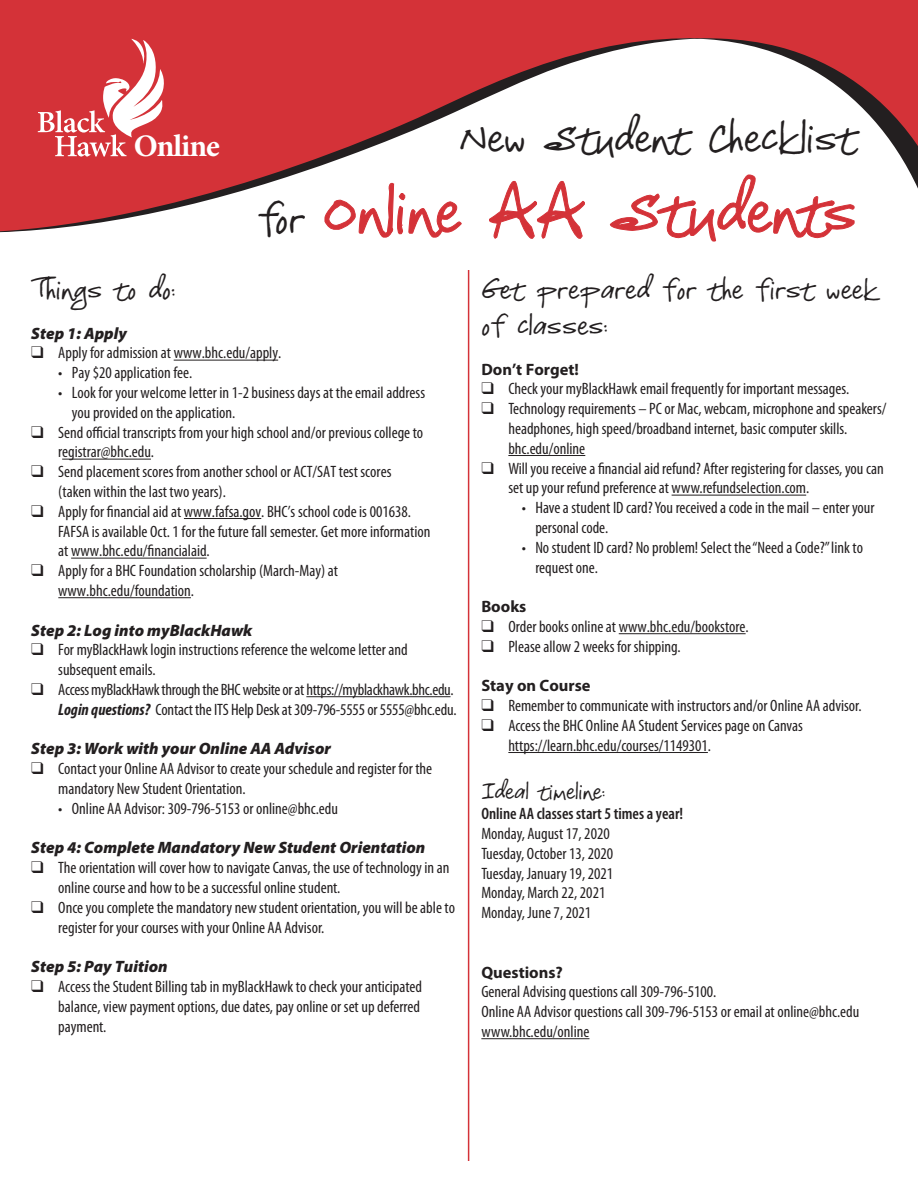
<style>
.page{position:relative;width:918px;height:1188px;background:#fff}
.page>*{position:absolute;margin:0;border:0;box-sizing:border-box;transform-origin:0 0}
.t1{font:67.5px "Celebrate The Day Pro";color:#d43238}
.t2{font:45px "Celebrate The Day Pro";color:#231f20}
.t3{font:700 31.35px "Minion Pro";letter-spacing:-.035em;color:#fff}
.t4{font:30px/36px "Celebrate The Day Pro";color:#231f20}
.t5{font:24px "Celebrate The Day Pro";color:#231f20}
.t6{font:condensed 16.5px/19.8px "Myriad Pro";color:#231f20}
.t7{font:condensed 16.5px/19.8px "Myriad Pro";letter-spacing:-.02em;color:#231f20;text-align:right}
.t8{font:italic 900 16.5px "Myriad Pro";color:#231f20}
.t9{font:700 16.5px "Myriad Pro";color:#231f20}
.t10{font:600 condensed 16.5px "Myriad Pro";color:#231f20}
.s1{font-size:45px;color:#231f20}
.s2{font-weight:700;font-style:italic}
</style>
<div class="page">
<hr style="left:468px;top:270px;width:1px;height:891px;background:#d43238">
<div style="left:0;top:0;width:918px;height:38px;background:#d43238"></div>
<svg style="left:0;top:38px;width:918px;height:195px"></svg>
<hr style="left:174px;top:360px;width:104px;height:1px;background:#231f20">
<hr style="left:62px;top:459px;width:89px;height:1px;background:#231f20">
<hr style="left:184px;top:518px;width:77px;height:1px;background:#231f20">
<hr style="left:71px;top:558px;width:136px;height:1px;background:#231f20">
<hr style="left:58px;top:597px;width:133px;height:1px;background:#231f20">
<hr style="left:306px;top:696px;width:145px;height:1px;background:#231f20">
<hr style="left:508px;top:455px;width:77px;height:1px;background:#231f20">
<hr style="left:672px;top:495px;width:134px;height:1px;background:#231f20">
<hr style="left:619px;top:633px;width:127px;height:1px;background:#231f20">
<hr style="left:508px;top:752px;width:200px;height:1px;background:#231f20">
<hr style="left:481px;top:1038px;width:108px;height:1px;background:#231f20">
<svg style="left:38px;top:39px;width:128px;height:118px"></svg>
<svg style="left:324px;top:182px;width:138px;height:56px"></svg>
<svg style="left:489px;top:181px;width:96px;height:58px"></svg>
<svg style="left:610px;top:174px;width:245px;height:68px"></svg>
<h3 class="t3" style="left:134px;top:128px;width:88px">Online</h3>
<h2 class="t2" style="left:459px;top:108px;width:399px">New Student Checklist</h2>
<h1 class="t1" style="left:258px;top:167px;width:601px"><span class="s1">for</span> Online AA Students</h1>
<h3 class="t4" style="left:31px;top:274px;width:146px">Things to do:</h3>
<p class="t8" style="left:31px;top:324px;width:97px">Step 1: Apply</p>
<p class="t6" style="left:31px;top:343px;width:252px">❑ Apply for admission at www.bhc.edu/apply.</p>
<p class="t6" style="left:58px;top:363px;width:136px">• Pay $20 application fee.</p>
<p class="t6" style="left:72px;top:383px;width:355px;text-indent:-14px">• Look for your welcome letter in 1-2 business days at the email address you provided on the application.</p>
<p class="t6" style="left:58px;top:423px;width:366px;text-indent:-27px">❑ Send official transcripts from your high school and/or previous college to registrar@bhc.edu.</p>
<p class="t6" style="left:58px;top:462px;width:335px;text-indent:-27px">❑ Send placement scores from another school or ACT/SAT test scores (taken within the last two years).</p>
<p class="t6" style="left:58px;top:502px;width:374px;text-indent:-27px">❑ Apply for financial aid at www.fafsa.gov. BHC’s school code is 001638.<br>FAFSA is available Oct. 1 for the future fall semester. Get more information at www.bhc.edu/financialaid.</p>
<p class="t6" style="left:58px;top:561px;width:281px;text-indent:-27px">❑ Apply for a BHC Foundation scholarship (March-May) at www.bhc.edu/foundation.</p>
<p class="t8" style="left:31px;top:621px;width:223px">Step 2: Log into myBlackHawk</p>
<p class="t6" style="left:58px;top:640px;width:351px;text-indent:-27px">❑ For myBlackHawk login instructions reference the welcome letter and subsequent emails.</p>
<p class="t7" style="left:31px;top:680px;width:427px">❑ Access myBlackHawk through the BHC website or at https://myblackhawk.bhc.edu.<br><span class="s2">Login questions?</span> Contact the ITS Help Desk at 309-796-5555 or 5555@bhc.edu.</p>
<p class="t8" style="left:31px;top:740px;width:301px">Step 3: Work with your Online AA Advisor</p>
<p class="t6" style="left:58px;top:759px;width:375px;text-indent:-27px">❑ Contact your Online AA Advisor to create your schedule and register for the mandatory New Student Orientation.</p>
<p class="t6" style="left:58px;top:799px;width:281px">• Online AA Advisor: 309-796-5153 or online@bhc.edu</p>
<p class="t8" style="left:31px;top:839px;width:396px">Step 4: Complete Mandatory New Student Orientation</p>
<p class="t6" style="left:58px;top:858px;width:393px;text-indent:-27px">❑ The orientation will cover how to navigate Canvas, the use of technology in an online course and how to be a successful online student.</p>
<p class="t6" style="left:58px;top:898px;width:398px;text-indent:-27px">❑ Once you complete the mandatory new student orientation, you will be able to register for your courses with your Online AA Advisor.</p>
<p class="t8" style="left:31px;top:957px;width:138px">Step 5: Pay Tuition</p>
<p class="t6" style="left:58px;top:977px;width:365px;text-indent:-27px">❑ Access the Student Billing tab in myBlackHawk to check your anticipated balance, view payment options, due dates, pay online or set up deferred payment.</p>
<h3 class="t4" style="left:481px;top:274px;width:398px">Get prepared for the first week of classes:</h3>
<p class="t9" style="left:481px;top:360px;width:99px">Don’t Forget!</p>
<p class="t6" style="left:481px;top:379px;width:370px">❑ Check your myBlackHawk email frequently for important messages.</p>
<p class="t6" style="left:508px;top:399px;width:380px;text-indent:-27px">❑ Technology requirements – PC or Mac, webcam, microphone and speakers/ headphones, high speed/broadband internet, basic computer skills. bhc.edu/online</p>
<p class="t6" style="left:508px;top:459px;width:377px;text-indent:-27px">❑ Will you receive a financial aid refund? After registering for classes, you can set up your refund preference at www.refundselection.com.</p>
<p class="t6" style="left:535px;top:498px;width:341px;text-indent:-13px">• Have a student ID card? You received a code in the mail – enter your personal code.</p>
<p class="t6" style="left:535px;top:538px;width:329px;text-indent:-13px">• No student ID card? No problem! Select the “Need a Code?” link to request one.</p>
<p class="t9" style="left:481px;top:597px;width:47px">Books</p>
<p class="t6" style="left:481px;top:617px;width:269px">❑ Order books online at www.bhc.edu/bookstore.</p>
<p class="t6" style="left:481px;top:637px;width:201px">❑ Please allow 2 weeks for shipping.</p>
<p class="t9" style="left:481px;top:677px;width:111px">Stay on Course</p>
<p class="t6" style="left:481px;top:696px;width:382px">❑ Remember to communicate with instructors and/or Online AA advisor.</p>
<p class="t6" style="left:508px;top:716px;width:296px;text-indent:-27px">❑ Access the BHC Online AA Student Services page on Canvas https://learn.bhc.edu/courses/1149301.</p>
<h3 class="t5" style="left:481px;top:776px;width:126px">Ideal timeline:</h3>
<p class="t10" style="left:481px;top:805px;width:203px">Online AA classes start 5 times a year!</p>
<p class="t6" style="left:481px;top:824px;width:133px">Monday, August 17, 2020<br>Tuesday, October 13, 2020<br>Tuesday, January 19, 2021<br>Monday, March 22, 2021<br>Monday, June 7, 2021</p>
<p class="t9" style="left:481px;top:963px;width:83px">Questions?</p>
<p class="t6" style="left:481px;top:982px;width:380px">General Advising questions call 309-796-5100.<br>Online AA Advisor questions call 309-796-5153 or email at online@bhc.edu www.bhc.edu/online</p>
</div>
